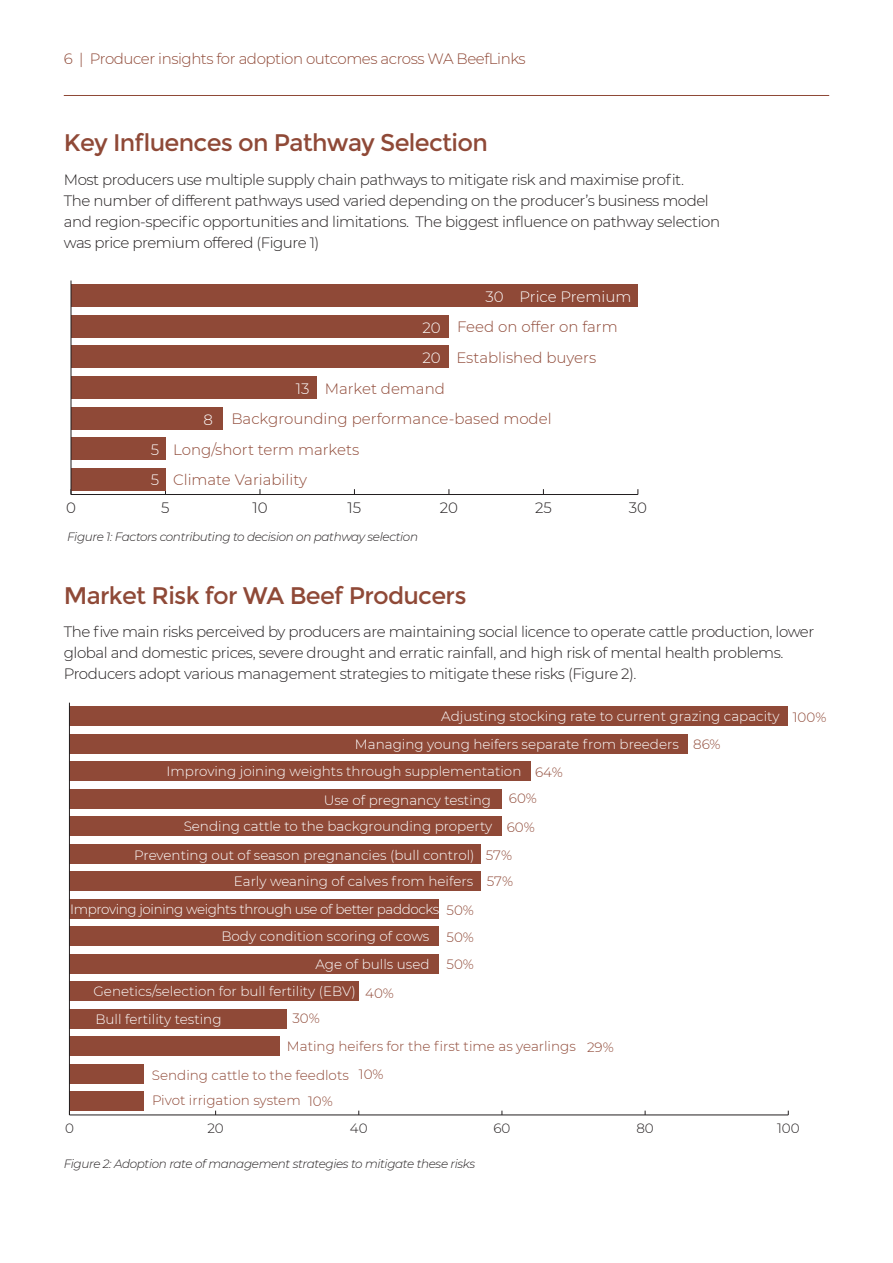
<style>
.page{position:relative;width:893px;height:1263px;background:#fff}
.page>*{position:absolute;margin:0;border:0;box-sizing:border-box;transform-origin:0 0}
.Heading_2{font:24px "Montserrat";letter-spacing:-.03em;color:#8f4937}
.Body_Copy{font:300 15px/21px "Montserrat";letter-spacing:-.03em;color:#231f20}
.t1{font:300 15px "Montserrat";color:#8f4937}
.t2{font:300 15px "Montserrat";letter-spacing:-.03em;color:#8f4937}
.t3{font:300 15px/30px "Montserrat";color:#fff}
.t4{font:300 13.5px "Montserrat";color:#fff}
.t5{font:300 13.5px/27px "Montserrat";color:#8f4937}
.t6{font:300 13.5px "Montserrat";letter-spacing:-.03em;color:#fff}
.t7{font:300 13.5px "Montserrat";color:#231f20}
.Body_Copy-2{font:italic 300 12px "Montserrat";letter-spacing:-.03em;color:#231f20}
</style>
<div class="page">
<hr style="left:892px;top:0;width:1px;height:1263px;background:#1e1b23">
<hr style="left:71px;top:494px;width:567px;height:1px;background:#231f20">
<div style="left:71px;top:285px;width:567px;height:22px;background:#8f4937"></div>
<div style="left:71px;top:315px;width:378px;height:22px;background:#8f4937"></div>
<div style="left:71px;top:346px;width:378px;height:22px;background:#8f4937"></div>
<div style="left:71px;top:376px;width:246px;height:22px;background:#8f4937"></div>
<div style="left:71px;top:407px;width:151px;height:22px;background:#8f4937"></div>
<div style="left:71px;top:438px;width:94px;height:22px;background:#8f4937"></div>
<div style="left:71px;top:468px;width:94px;height:22px;background:#8f4937"></div>
<hr style="left:71px;top:280px;width:1px;height:214px;background:#231f20">
<hr style="left:69px;top:1115px;width:719px;height:1px;background:#231f20">
<div style="left:69px;top:706px;width:719px;height:20px;background:#8f4937"></div>
<div style="left:69px;top:734px;width:619px;height:20px;background:#8f4937"></div>
<div style="left:69px;top:761px;width:462px;height:20px;background:#8f4937"></div>
<div style="left:69px;top:789px;width:433px;height:20px;background:#8f4937"></div>
<div style="left:69px;top:816px;width:433px;height:20px;background:#8f4937"></div>
<div style="left:69px;top:844px;width:411px;height:20px;background:#8f4937"></div>
<div style="left:69px;top:871px;width:411px;height:20px;background:#8f4937"></div>
<div style="left:69px;top:899px;width:370px;height:20px;background:#8f4937"></div>
<div style="left:69px;top:926px;width:370px;height:20px;background:#8f4937"></div>
<div style="left:69px;top:954px;width:370px;height:20px;background:#8f4937"></div>
<div style="left:69px;top:981px;width:290px;height:20px;background:#8f4937"></div>
<div style="left:69px;top:1009px;width:218px;height:20px;background:#8f4937"></div>
<div style="left:69px;top:1036px;width:211px;height:20px;background:#8f4937"></div>
<div style="left:69px;top:1064px;width:75px;height:19px;background:#8f4937"></div>
<div style="left:69px;top:1091px;width:75px;height:20px;background:#8f4937"></div>
<hr style="left:69px;top:703px;width:1px;height:412px;background:#231f20">
<hr style="left:64px;top:95px;width:765px;height:1px;background:#8f4937">
<p class="t2" style="left:64px;top:48px;width:463px">6 | Producer insights for adoption outcomes across WA BeefLinks</p>
<p class="Heading_2" style="left:64px;top:128px;width:426px">Key Influences on Pathway Selection</p>
<p class="Body_Copy" style="left:64px;top:168px;width:658px">Most producers use multiple supply chain pathways to mitigate risk and maximise profit.<br>The number of different pathways used varied depending on the producer’s business model and region-specific opportunities and limitations. The biggest influence on pathway selection was price premium offered (Figure 1)</p>
<p class="t3" style="left:151px;top:434px;width:10px">5<br>5</p>
<p class="t3" style="left:203px;top:404px;width:11px">8</p>
<p class="t3" style="left:296px;top:374px;width:15px">13</p>
<p class="t3" style="left:422px;top:312px;width:20px">20<br>20</p>
<p class="t1" style="left:325px;top:378px;width:122px">Market demand</p>
<p class="t3" style="left:485px;top:281px;width:147px">30 Price Premium</p>
<p class="t1" style="left:457px;top:317px;width:162px">Feed on offer on farm</p>
<p class="t1" style="left:456px;top:347px;width:141px">Established buyers</p>
<p class="t1" style="left:231px;top:409px;width:322px">Backgrounding performance-based model</p>
<p class="t1" style="left:173px;top:439px;width:187px">Long/short term markets</p>
<p class="t1" style="left:173px;top:470px;width:136px">Climate Variability</p>
<p class="Body_Copy" style="left:66px;top:497px;width:11px">0</p>
<p class="Body_Copy" style="left:161px;top:497px;width:10px">5</p>
<p class="Body_Copy" style="left:252px;top:497px;width:17px">10</p>
<p class="Body_Copy" style="left:348px;top:497px;width:15px">15</p>
<p class="Body_Copy" style="left:440px;top:497px;width:20px">20</p>
<p class="Body_Copy" style="left:535px;top:497px;width:18px">25</p>
<p class="Body_Copy" style="left:629px;top:497px;width:20px">30</p>
<p class="Body_Copy-2" style="left:67px;top:528px;width:352px">Figure 1: Factors contributing to decision on pathway selection</p>
<p class="Heading_2" style="left:64px;top:581px;width:404px">Market Risk for WA Beef Producers</p>
<p class="Body_Copy" style="left:64px;top:621px;width:752px">The five main risks perceived by producers are maintaining social licence to operate cattle production, lower global and domestic prices, severe drought and erratic rainfall, and high risk of mental health problems.<br>Producers adopt various management strategies to mitigate these risks (Figure 2).</p>
<p class="t4" style="left:441px;top:707px;width:340px">Adjusting stocking rate to current grazing capacity</p>
<p class="t4" style="left:355px;top:735px;width:325px">Managing young heifers separate from breeders</p>
<p class="t4" style="left:167px;top:762px;width:356px">Improving joining weights through supplementation</p>
<p class="t5" style="left:509px;top:759px;width:55px;line-height:26.2px;text-indent:26px">64%<br>60%</p>
<p class="t5" style="left:486px;top:812px;width:51px;line-height:28.3px;text-indent:21px">60%<br>57%</p>
<p class="t5" style="left:487px;top:867px;width:28px">57%</p>
<p class="t4" style="left:324px;top:791px;width:169px">Use of pregnancy testing</p>
<p class="t4" style="left:184px;top:817px;width:310px">Sending cattle to the backgrounding property</p>
<p class="t4" style="left:134px;top:846px;width:342px">Preventing out of season pregnancies (bull control)</p>
<p class="t4" style="left:234px;top:872px;width:241px">Early weaning of calves from heifers</p>
<p class="t6" style="left:70px;top:900px;width:370px">Improving joining weights through use of better paddocks</p>
<p class="t4" style="left:221px;top:927px;width:210px">Body condition scoring of cows</p>
<p class="t4" style="left:315px;top:955px;width:116px">Age of bulls used</p>
<p class="t4" style="left:94px;top:982px;width:264px">Genetics/selection for bull fertility (EBV)</p>
<p class="t4" style="left:95px;top:1010px;width:128px">Bull fertility testing</p>
<p class="t5" style="left:292px;top:1004px;width:29px">30%</p>
<p class="t5" style="left:365px;top:979px;width:30px">40%</p>
<p class="t5" style="left:446px;top:897px;width:29px;text-align:justify">50% 50% 50%</p>
<p class="t5" style="left:287px;top:1032px;width:290px">Mating heifers for the first time as yearlings</p>
<p class="t5" style="left:152px;top:1061px;width:198px">Sending cattle to the feedlots</p>
<p class="t5" style="left:152px;top:1086px;width:150px">Pivot irrigation system</p>
<p class="t5" style="left:308px;top:1087px;width:26px">10%</p>
<p class="t5" style="left:359px;top:1060px;width:26px">10%</p>
<p class="t5" style="left:587px;top:1033px;width:28px">29%</p>
<p class="t5" style="left:693px;top:730px;width:29px">86%</p>
<p class="t5" style="left:793px;top:703px;width:35px">100%</p>
<p class="t7" style="left:65px;top:1119px;width:10px">0</p>
<p class="t7" style="left:207px;top:1119px;width:18px">20</p>
<p class="t7" style="left:350px;top:1119px;width:19px">40</p>
<p class="t7" style="left:493px;top:1119px;width:19px">60</p>
<p class="t7" style="left:636px;top:1119px;width:19px">80</p>
<p class="t7" style="left:777px;top:1119px;width:24px">100</p>
<p class="Body_Copy-2" style="left:64px;top:1156px;width:413px">Figure 2: Adoption rate of management strategies to mitigate these risks</p>
</div>
